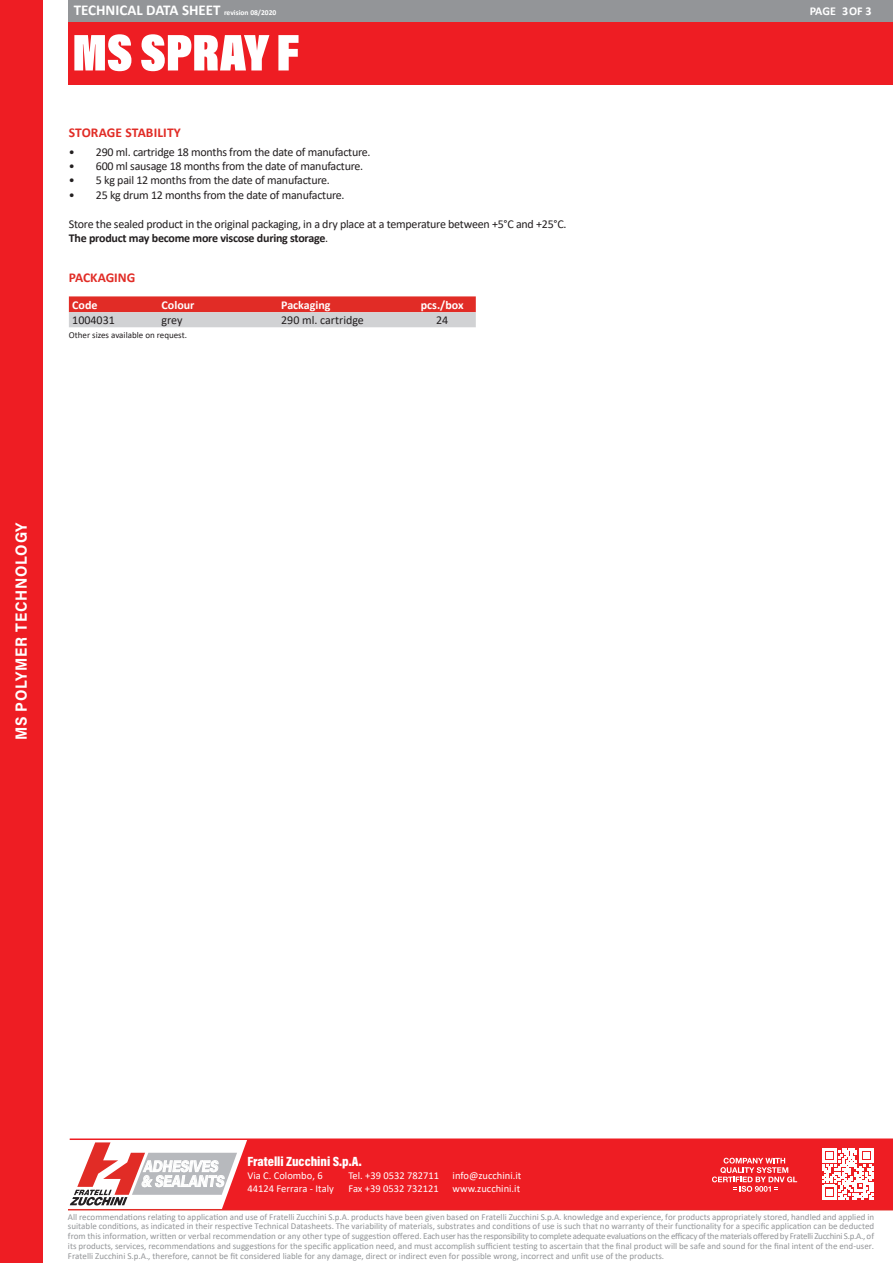
<style>
.page{position:relative;width:893px;height:1263px;background:#fff}
.page>*{position:absolute;margin:0;border:0;box-sizing:border-box;transform-origin:0 0}
.t1{font:900 52.5px "Acumin Pro Cond";letter-spacing:-.005em;color:#fff}
.t2{font:700 16.2px "Acumin Pro";letter-spacing:.05em;color:#fff;scale:.93 1}
.t3{font:700 15.9px/14.9px "Acumin Pro";color:#fff;scale:.85 1}
.t4{font:700 15px "Calibri";color:#fff}
.t5{font:700 13.5px "Calibri";color:#e12c26}
.t6{font:900 13.5px "Acumin Pro Cond";color:#fff}
.t7{font:12px "Calibri";letter-spacing:-.02em;color:#231f20}
.t8{font:700 12px "Calibri";letter-spacing:-.02em;color:#231f20}
.t9{font:700 12px "Calibri";color:#fff}
.t10{font:12px "Calibri";color:#231f20}
.t11{font:10.5px/12.6px "Calibri";color:#fff}
.t12{font:9px/9.8px "Calibri";color:#939598;text-align:justify}
.t13{font:9px "Calibri";color:#231f20}
.s1{font-size:7.5px}
.s2{font-weight:400}
</style>
<div class="page">
<div style="left:0;top:0;width:43px;height:1263px;background:#ee1d23"></div>
<div style="left:68px;top:21px;width:825px;height:64px;background:#ee1d23"></div>
<div style="left:68px;top:0;width:825px;height:21px;background:#939598"></div>
<hr style="left:68px;top:1209px;width:825px;height:1px;background:#e12c26">
<hr style="left:70px;top:1138px;width:823px;height:2px;background:#ee1d23">
<svg style="left:70px;top:1140px;width:823px;height:70px;background:#ea484c"></svg>
<svg style="left:69px;top:296px;width:407px;height:31px;background:#d97f7d"></svg>
<h3 class="t4" style="left:74px;top:-1px;width:204px">TECHNICAL DATA SHEET <span class="s1">revision 08/2020</span></h3>
<h3 class="t9" style="left:842px;top:2px;width:8px">3</h3>
<h1 class="t1" style="left:72px;top:19px;width:229px">MS SPRAY F</h1>
<h3 class="t9" style="left:810px;top:3px;width:63px">PAGE OF 3</h3>
<p class="t5" style="left:69px;top:123px;width:113px">STORAGE STABILITY</p>
<p class="t7" style="left:69px;top:143px;width:303px">• 290 ml. cartridge 18 months from the date of manufacture.</p>
<p class="t7" style="left:69px;top:158px;width:296px">• 600 ml sausage 18 months from the date of manufacture.</p>
<p class="t7" style="left:69px;top:172px;width:263px">• 5 kg pail 12 months from the date of manufacture.</p>
<p class="t7" style="left:69px;top:186px;width:277px">• 25 kg drum 12 months from the date of manufacture.</p>
<p class="t7" style="left:69px;top:215px;width:499px">Store the sealed product in the original packaging, in a dry place at a temperature between +5°C and +25°C.</p>
<p class="t8" style="left:69px;top:230px;width:261px">The product may become more viscose during storage<span class="s2">.</span></p>
<p class="t5" style="left:69px;top:268px;width:68px">PACKAGING</p>
<p class="t9" style="left:72px;top:296px;width:27px">Code</p>
<p class="t9" style="left:162px;top:296px;width:34px">Colour</p>
<p class="t9" style="left:281px;top:296px;width:51px">Packaging</p>
<p class="t9" style="left:421px;top:296px;width:44px">pcs./box</p>
<p class="t10" style="left:72px;top:312px;width:44px">1004031</p>
<p class="t7" style="left:162px;top:312px;width:23px">grey</p>
<p class="t10" style="left:281px;top:312px;width:84px">290 ml. cartridge</p>
<p class="t7" style="left:436px;top:312px;width:14px">24</p>
<p class="t13" style="left:69px;top:329px;width:120px">Other sizes available on request.</p>
<h2 class="t2" style="left:10px;top:740px;width:236px;rotate:-90deg">MS POLYMER TECHNOLOGY</h2>
<h3 class="t3" style="left:141px;top:1158px;width:102px">ADHESIVES &amp; SEALANTS</h3>
<h3 class="t6" style="left:247px;top:1152px;width:116px">Fratelli Zucchini S.p.A.</h3>
<p class="t11" style="left:247px;top:1169px;width:88px">Via C. Colombo, 6<br>44124 Ferrara - Italy</p>
<p class="t11" style="left:348px;top:1169px;width:92px">Tel. +39 0532 782711<br>Fax +39 0532 732121</p>
<p class="t11" style="left:453px;top:1169px;width:70px">info@zucchini.it www.zucchini.it</p>
<p class="t12" style="left:68px;top:1211px;width:808px">All recommendations relating to application and use of Fratelli Zucchini S.p.A. products have been given based on Fratelli Zucchini S.p.A. knowledge and experience, for products appropriately stored, handled and applied in suitable conditions, as indicated in their respective Technical Datasheets. The variability of materials, substrates and conditions of use is such that no warranty of their functionality for a specific application can be deducted from this information, written or verbal recommendation or any other type of suggestion offered. Each user has the responsibility to complete adequate evaluations on the efficacy of the materials offered by Fratelli Zucchini S.p.A., of its products, services, recommendations and suggestions for the specific application need, and must accomplish sufficient testing to ascertain that the final product will be safe and sound for the final intent of the end-user.<br>Fratelli Zucchini S.p.A., therefore, cannot be fit considered liable for any damage, direct or indirect even for possible wrong, incorrect and unfit use of the products.</p>
</div>
